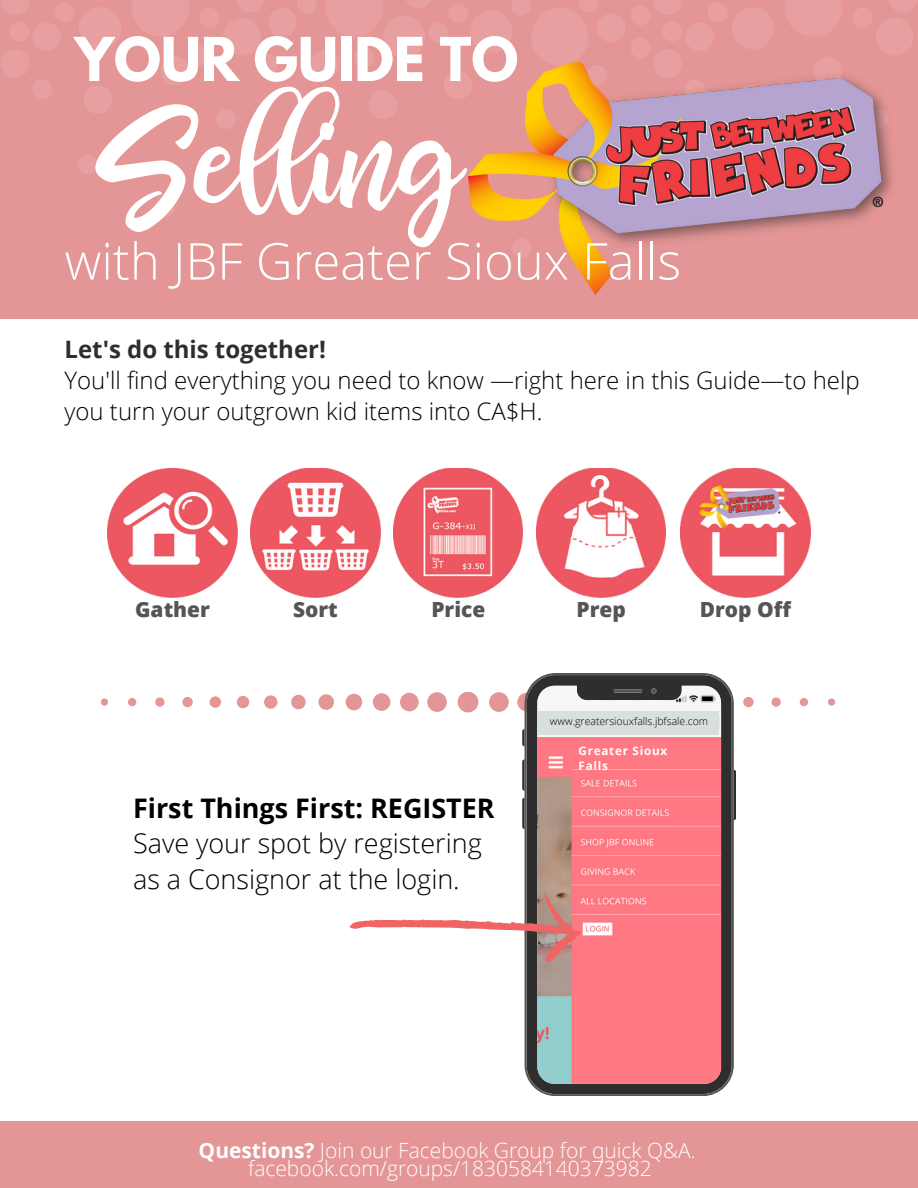
<style>
.page{position:relative;width:918px;height:1188px;background:#fff}
.page>*{position:absolute;margin:0;border:0;box-sizing:border-box;transform-origin:0 0}
.t1{font:125.4px "bhatoshine";color:#fff}
.t2{font:700 53.55px "League Spartan";color:#fff}
.t3{font:300 50.85px "Open Sans";color:#fff}
.t4{font:300 27px/35.5px "Open Sans";color:#000}
.t5{font:700 27px "Open Sans";color:#000}
.t6{font:300 24px/31px "Open Sans";color:#000}
.t7{font:700 24px "Open Sans";color:#2e2e2e}
.t8{font:300 21px/17.7px "Open Sans";color:#fff;text-align:center}
.t9{font:800 20.85px "Open Sans";color:#555}
.t10{font:700 11.7px/15.6px "Open Sans";letter-spacing:.065em;color:#fff}
.t11{font:300 10.5px "Open Sans";color:#000}
.s1{font-weight:700}
</style>
<div class="page">
<div style="left:0;top:0;width:917px;height:318px;background:#e39695"></div>
<div style="left:732px;top:7px;width:42px;height:42px;background:#e79f9f;border-radius:50%"></div>
<div style="left:813px;top:56px;width:29px;height:29px;background:#e79f9f;border-radius:50%"></div>
<div style="left:852px;top:8px;width:20px;height:20px;background:#e79f9f;border-radius:50%"></div>
<div style="left:708px;top:2px;width:20px;height:21px;background:#e79f9f;border-radius:50%"></div>
<div style="left:876px;top:18px;width:38px;height:38px;background:#e79f9f;border-radius:50%"></div>
<div style="left:531px;top:8px;width:58px;height:57px;background:#e79f9f;border-radius:50%"></div>
<div style="left:79px;top:7px;width:42px;height:42px;background:#e79f9f;border-radius:50%"></div>
<div style="left:160px;top:56px;width:29px;height:29px;background:#e79f9f;border-radius:50%"></div>
<div style="left:199px;top:8px;width:20px;height:20px;background:#e79f9f;border-radius:50%"></div>
<div style="left:216px;top:109px;width:20px;height:20px;background:#e79f9f;border-radius:50%"></div>
<div style="left:78px;top:154px;width:20px;height:20px;background:#e79f9f;border-radius:50%"></div>
<div style="left:155px;top:197px;width:20px;height:20px;background:#e79f9f;border-radius:50%"></div>
<div style="left:32px;top:80px;width:20px;height:20px;background:#e79f9f;border-radius:50%"></div>
<div style="left:55px;top:2px;width:20px;height:21px;background:#e79f9f;border-radius:50%"></div>
<div style="left:258px;top:54px;width:20px;height:20px;background:#e79f9f;border-radius:50%"></div>
<div style="left:189px;top:46px;width:20px;height:20px;background:#e79f9f;border-radius:50%"></div>
<div style="left:223px;top:18px;width:38px;height:38px;background:#e79f9f;border-radius:50%"></div>
<div style="left:470px;top:10px;width:42px;height:43px;background:#e79f9f;border-radius:50%"></div>
<div style="left:383px;top:16px;width:42px;height:42px;background:#e79f9f;border-radius:50%"></div>
<div style="left:399px;top:175px;width:20px;height:20px;background:#e79f9f;border-radius:50%"></div>
<div style="left:631px;top:6px;width:20px;height:20px;background:#e79f9f;border-radius:50%"></div>
<div style="left:448px;top:4px;width:20px;height:20px;background:#e79f9f;border-radius:50%"></div>
<div style="left:631px;top:38px;width:20px;height:20px;background:#e79f9f;border-radius:50%"></div>
<div style="left:428px;top:22px;width:20px;height:20px;background:#e79f9f;border-radius:50%"></div>
<div style="left:354px;top:48px;width:20px;height:20px;background:#e79f9f;border-radius:50%"></div>
<img style="left:468px;top:62px;width:425px;height:232px">
<div style="left:0;top:1121px;width:917px;height:67px;background:#e39695"></div>
<svg style="left:101px;top:692px;width:734px;height:20px"></svg>
<svg style="left:522px;top:729px;width:3px;height:17px"></svg>
<svg style="left:522px;top:759px;width:3px;height:32px"></svg>
<svg style="left:522px;top:798px;width:3px;height:31px"></svg>
<svg style="left:734px;top:770px;width:2px;height:50px"></svg>
<svg style="left:525px;top:673px;width:209px;height:423px;background:#d17c82"></svg>
<div style="left:538px;top:712px;width:181px;height:23px;background:#d9dfdb"></div>
<div style="left:578px;top:744px;width:141px;height:24px;background:#ff7984"></div>
<svg style="left:349px;top:893px;width:233px;height:70px"></svg>
<img style="left:108px;top:468px;width:129px;height:129px">
<img style="left:251px;top:468px;width:129px;height:129px">
<img style="left:394px;top:468px;width:129px;height:129px">
<img style="left:537px;top:468px;width:129px;height:129px">
<img style="left:681px;top:468px;width:129px;height:129px">
<h2 class="t2" style="left:75px;top:33px;width:445px">YOUR GUIDE TO</h2>
<h1 class="t1" style="left:101px;top:70px;width:361px">Selling</h1>
<h3 class="t3" style="left:65px;top:225px;width:618px">with JBF Greater Sioux Falls</h3>
<p class="t7" style="left:65px;top:333px;width:263px">Let's do this together!</p>
<p class="t6" style="left:65px;top:365px;width:797px">You'll find everything you need to know —right here in this Guide—to help you turn your outgrown kid items into CA$H.</p>
<p class="t9" style="left:135px;top:594px;width:76px">Gather</p>
<p class="t9" style="left:293px;top:594px;width:46px">Sort</p>
<p class="t9" style="left:431px;top:594px;width:55px">Price</p>
<p class="t9" style="left:577px;top:594px;width:51px">Prep</p>
<p class="t9" style="left:700px;top:594px;width:93px">Drop Off</p>
<p class="t5" style="left:133px;top:789px;width:363px">First Things First: REGISTER</p>
<p class="t4" style="left:133px;top:825px;width:350px">Save your spot by registering as a Consignor at the login.</p>
<p class="t11" style="left:550px;top:714px;width:160px">www.greatersiouxfalls.jbfsale.com</p>
<p class="t10" style="left:579px;top:742px;width:90px">Greater Sioux<br>Falls</p>
<p class="t8" style="left:199px;top:1141px;width:499px"><span class="s1">Questions?</span> Join our Facebook Group for quick Q&amp;A. facebook.com/groups/1830584140373982</p>
</div>
